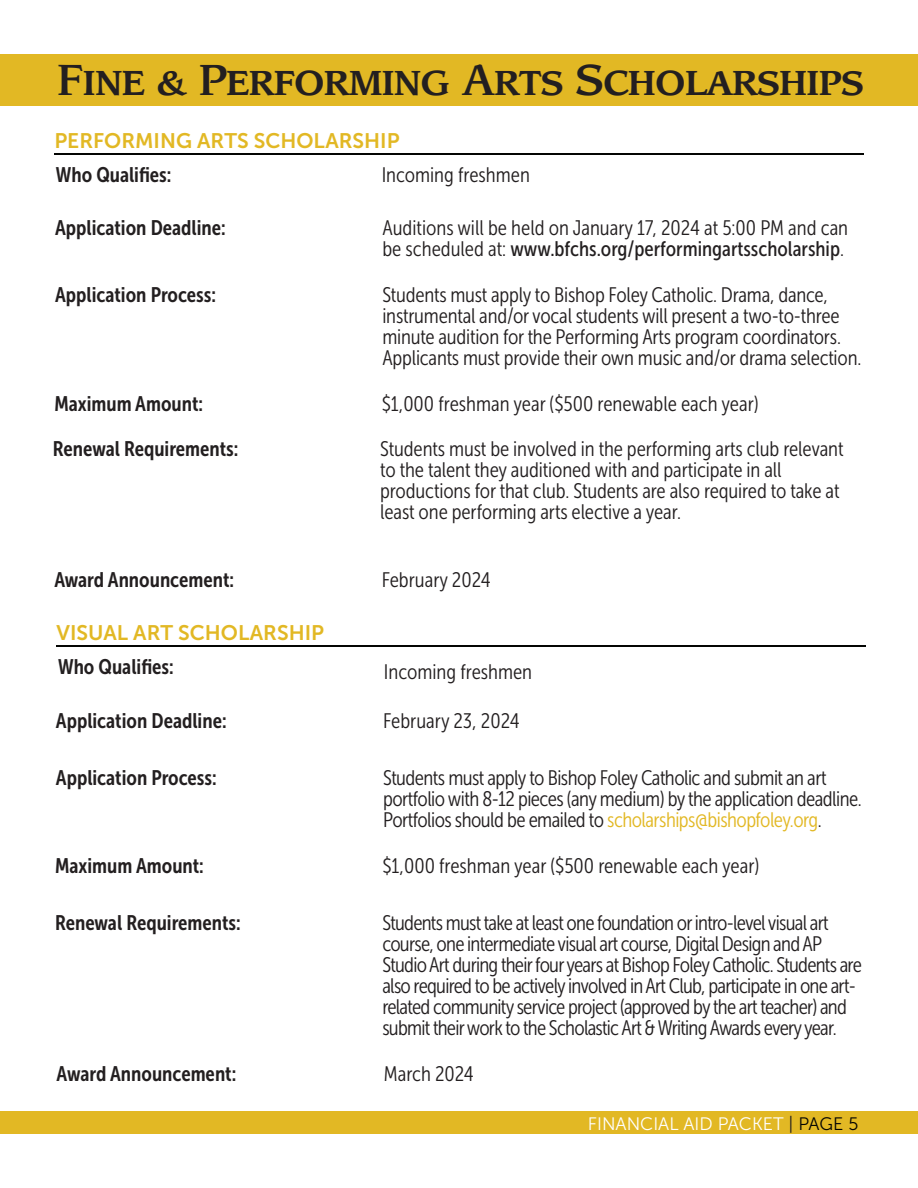
<style>
.page{position:relative;width:918px;height:1188px;background:#fff}
.page>*{position:absolute;margin:0;border:0;box-sizing:border-box;transform-origin:0 0}
.t1{font:42.75px "Leawood Medium SC";letter-spacing:-.03em;color:#231f20}
.t2{font:21px/21px "Museo Sans Cond 300";letter-spacing:-.02em;color:#231f20}
.t3{font:21px/21px "Museo Sans Cond 300";color:#231f20}
.t4{font:21px "Museo Sans Cond 700";color:#231f20}
.t5{font:21px "Museo Sans 700";color:#e2b824}
.t6{font:18px "Museo Sans 300";color:#fff}
.s1{font-family:"Museo Sans Cond 500"}
.s2{color:#e2b824}
.s3{color:#231f20}
.s4{color:#040503}
</style>
<div class="page">
<div style="left:0;top:54px;width:918px;height:51px;background:#e2b824"></div>
<div style="left:0;top:1112px;width:918px;height:22px;background:#e2b824"></div>
<hr style="left:54px;top:154px;width:810px;height:1px;background:#040503">
<hr style="left:57px;top:645px;width:809px;height:2px;background:#040503">
<p class="t1" style="left:57px;top:53px;width:808px">Fine &amp; Performing Arts Scholarships</p>
<p class="t5" style="left:54px;top:129px;width:347px">PERFORMING ARTS SCHOLARSHIP</p>
<p class="t4" style="left:56px;top:163px;width:117px">Who Qualifies:</p>
<p class="t3" style="left:382px;top:165px;width:150px">Incoming freshmen</p>
<p class="t4" style="left:55px;top:216px;width:172px">Application Deadline:</p>
<p class="t3" style="left:382px;top:218px;width:467px">Auditions will be held on January 17, 2024 at 5:00 PM and can be scheduled at: <span class="s1">www.bfchs.org/performingartsscholarship</span>.</p>
<p class="t4" style="left:55px;top:283px;width:162px">Application Process:</p>
<p class="t2" style="left:382px;top:285px;width:480px">Students must apply to Bishop Foley Catholic. Drama, dance, instrumental and/or vocal students will present a two-to-three minute audition for the Performing Arts program coordinators.<br>Applicants must provide their own music and/or drama selection.</p>
<p class="t4" style="left:54px;top:392px;width:150px">Maximum Amount:</p>
<p class="t3" style="left:382px;top:393px;width:378px">$1,000 freshman year ($500 renewable each year)</p>
<p class="t4" style="left:53px;top:437px;width:187px">Renewal Requirements:</p>
<p class="t2" style="left:380px;top:438px;width:465px">Students must be involved in the performing arts club relevant to the talent they auditioned with and participate in all productions for that club. Students are also required to take at least one performing arts elective a year.</p>
<p class="t4" style="left:54px;top:568px;width:181px">Award Announcement:</p>
<p class="t3" style="left:382px;top:570px;width:111px">February 2024</p>
<p class="t5" style="left:57px;top:621px;width:269px">VISUAL ART SCHOLARSHIP</p>
<p class="t4" style="left:58px;top:655px;width:117px">Who Qualifies:</p>
<p class="t3" style="left:384px;top:661px;width:150px">Incoming freshmen</p>
<p class="t4" style="left:56px;top:709px;width:172px">Application Deadline:</p>
<p class="t3" style="left:383px;top:711px;width:138px">February 23, 2024</p>
<p class="t4" style="left:56px;top:766px;width:162px">Application Process:</p>
<p class="t2" style="left:383px;top:768px;width:480px">Students must apply to Bishop Foley Catholic and submit an art portfolio with 8-12 pieces (any medium) by the application deadline.<br>Portfolios should be emailed to <span class="s2">scholarships@bishopfoley.org</span>.</p>
<p class="t4" style="left:55px;top:854px;width:150px">Maximum Amount:</p>
<p class="t3" style="left:382px;top:855px;width:378px">$1,000 freshman year ($500 renewable each year)</p>
<p class="t4" style="left:55px;top:911px;width:187px">Renewal Requirements:</p>
<p class="t2" style="left:382px;top:912px;width:481px">Students must take at least one foundation or intro-level visual art course, one intermediate visual art course, Digital Design and AP Studio Art during their four years at Bishop Foley Catholic. Students are also required to be actively involved in Art Club, participate in one art&shy;related community service project (approved by the art teacher) and submit their work to the Scholastic Art &amp; Writing Awards every year.</p>
<p class="t4" style="left:57px;top:1062px;width:181px">Award Announcement:</p>
<p class="t3" style="left:384px;top:1063px;width:92px">March 2024</p>
<p class="t6" style="left:588px;top:1114px;width:272px">FINANCIAL AID PACKET <span class="s3">|</span> <span class="s4">PAGE 5</span></p>
</div>
